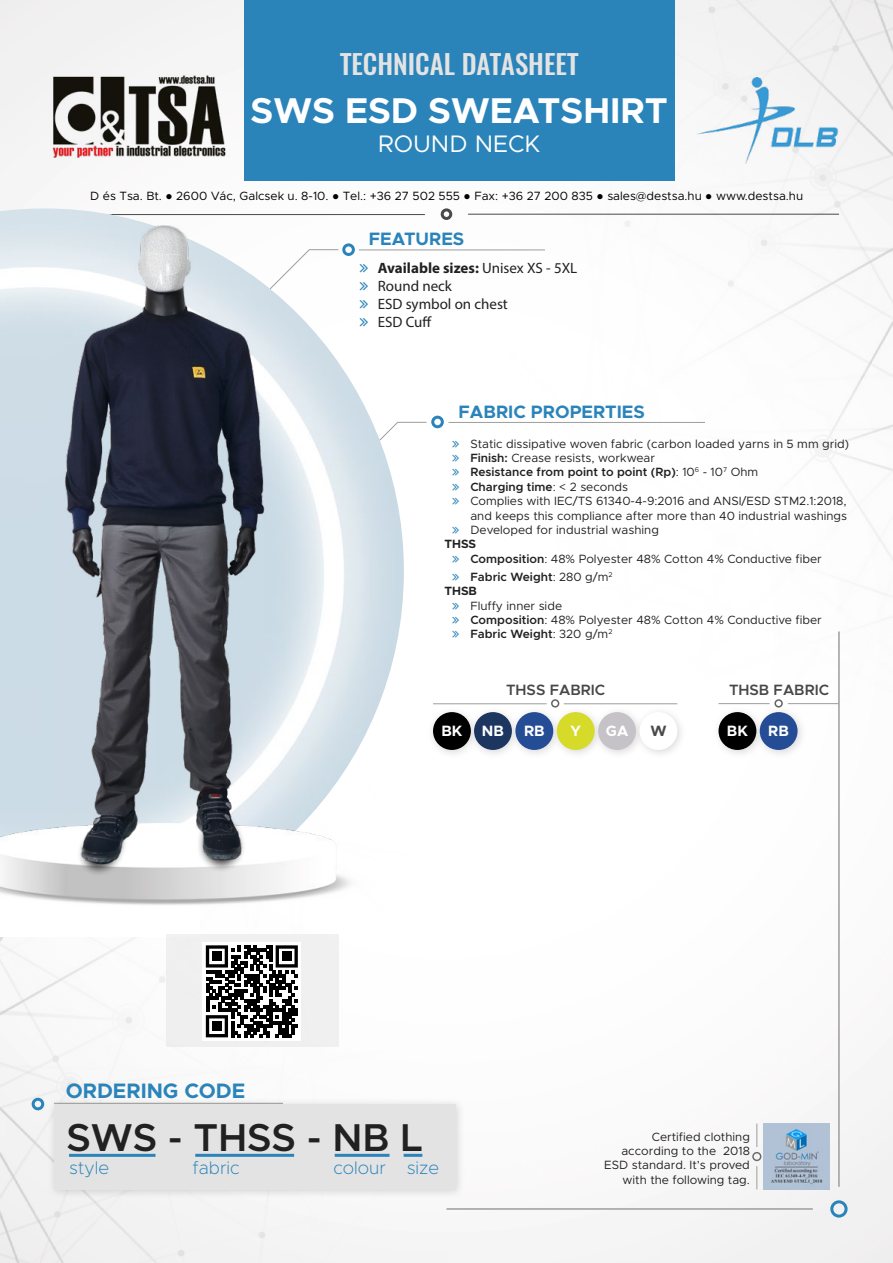
<style>
.page{position:relative;width:893px;height:1263px;background:#fff}
.page>*{position:absolute;margin:0;border:0;box-sizing:border-box;transform-origin:0 0}
.t1{font:600 39px "Metropolis";color:#212121}
.t2{font:700 36px "Metropolis";color:#fff}
.t3{font:500 27px "Oswald";color:#e3e3e3}
.t4{font:24px "Metropolis";color:#fff}
.t5{font:700 21px "Metropolis";color:#2a84ba}
.t6{font:700 18px "Metropolis";color:#2a84ba}
.t7{font:200 18px "Metropolis";color:#2a84ba}
.t8{font:15px/18px "Myriad Pro";color:#212121}
.t9{font:600 15px "Metropolis";color:#474746}
.t10{font:700 15px "Metropolis";color:#fff}
.t11{font:700 15px "Metropolis";color:#4a4a49}
.t12{font:12px/14.4px "Metropolis";color:#212121}
.t13{font:12px "Metropolis";color:#000}
.t14{font:600 12px/14.4px "Metropolis";color:#212121}
.s1{font-family:"Arial";font-weight:900}
.s2{font-weight:700}
.s3{font-weight:600}
.s4{font-weight:400}
</style>
<div class="page">
<img style="left:0;top:0;width:893px;height:1263px">
<div style="left:441px;top:208px;width:11px;height:12px;border:3px solid #4a4a49;border-radius:50%"></div>
<hr style="left:54px;top:214px;width:371px;height:1px;background:#4a4a49">
<img style="left:445px;top:0;width:448px;height:702px">
<img style="left:0;top:561px;width:448px;height:702px">
<img style="left:0;top:208px;width:404px;height:726px">
<div style="left:0;top:872px;width:200px;height:65px;background:#fff"></div>
<img style="left:0;top:823px;width:392px;height:86px">
<img style="left:44px;top:68px;width:189px;height:95px">
<div style="left:244px;top:0;width:430px;height:181px;background:#2a84ba"></div>
<div style="left:830px;top:1200px;width:18px;height:17px;border:3px solid #2a84ba;border-radius:50%"></div>
<hr style="left:838px;top:631px;width:2px;height:556px;background:#9d9d9c">
<hr style="left:446px;top:1208px;width:367px;height:2px;background:#9d9d9c">
<div style="left:166px;top:934px;width:172px;height:112px;background:#f0f0f0"></div>
<div style="left:203px;top:942px;width:98px;height:98px;background:#fff"></div>
<svg style="left:206px;top:945px;width:92px;height:92px"></svg>
<div style="left:212px;top:952px;width:10px;height:9px;background:#000"></div>
<div style="left:282px;top:952px;width:9px;height:9px;background:#000"></div>
<div style="left:212px;top:1021px;width:10px;height:10px;background:#000"></div>
<svg style="left:301px;top:248px;width:37px;height:42px"></svg>
<div style="left:342px;top:243px;width:13px;height:13px;border:3px solid #2a84ba;border-radius:50%"></div>
<hr style="left:359px;top:250px;width:186px;height:1px;background:#9d9d9c">
<div style="left:752px;top:1152px;width:9px;height:9px;border:2px solid #4a4a49;border-radius:50%"></div>
<svg style="left:756px;top:1123px;width:1px;height:24px"></svg>
<svg style="left:756px;top:1166px;width:1px;height:23px"></svg>
<img style="left:764px;top:1123px;width:66px;height:66px">
<svg style="left:379px;top:421px;width:20px;height:20px"></svg>
<div style="left:431px;top:416px;width:13px;height:12px;border:3px solid #2a84ba;border-radius:50%"></div>
<hr style="left:397px;top:422px;width:30px;height:1px;background:#9d9d9c">
<hr style="left:448px;top:422px;width:257px;height:1px;background:#9d9d9c">
<div style="left:32px;top:1098px;width:12px;height:12px;border:3px solid #2a84ba;border-radius:50%"></div>
<div style="left:47px;top:1096px;width:418px;height:103px;background:#000;opacity:.15"></div>
<div style="left:54px;top:1103px;width:402px;height:86px;background:#e3e3e3"></div>
<hr style="left:69px;top:1154px;width:86px;height:3px;background:#2a84ba">
<hr style="left:195px;top:1154px;width:99px;height:3px;background:#2a84ba">
<hr style="left:335px;top:1154px;width:55px;height:3px;background:#2a84ba">
<hr style="left:404px;top:1154px;width:18px;height:3px;background:#2a84ba">
<img style="left:29px;top:190px;width:272px;height:709px">
<img style="left:696px;top:77px;width:143px;height:86px">
<div style="left:551px;top:699px;width:8px;height:8px;border:2px solid #3c3c3b;border-radius:50%"></div>
<hr style="left:564px;top:703px;width:113px;height:1px;background:#9d9d9c">
<hr style="left:433px;top:703px;width:114px;height:1px;background:#9d9d9c">
<div style="left:774px;top:699px;width:9px;height:8px;border:2px solid #3c3c3b;border-radius:50%"></div>
<hr style="left:788px;top:703px;width:51px;height:1px;background:#9d9d9c">
<hr style="left:718px;top:703px;width:52px;height:1px;background:#9d9d9c">
<div style="left:712px;top:706px;width:95px;height:54px;background:#000;opacity:.15"></div>
<div style="left:760px;top:712px;width:38px;height:38px;background:#254d95;border-radius:50%"></div>
<div style="left:718px;top:712px;width:38px;height:38px;background:#000;border-radius:50%"></div>
<div style="left:427px;top:706px;width:260px;height:54px;background:#000;opacity:.15"></div>
<div style="left:433px;top:712px;width:38px;height:38px;background:#000;border-radius:50%"></div>
<div style="left:598px;top:712px;width:38px;height:38px;background:#c5c3c8;border-radius:50%"></div>
<div style="left:474px;top:712px;width:38px;height:38px;background:#1c3660;border-radius:50%"></div>
<div style="left:515px;top:712px;width:38px;height:38px;background:#254d95;border-radius:50%"></div>
<div style="left:639px;top:712px;width:38px;height:38px;background:#fff;border-radius:50%"></div>
<div style="left:557px;top:712px;width:38px;height:38px;background:#d6da29;border-radius:50%"></div>
<svg style="left:360px;top:264px;width:8px;height:8px"></svg>
<svg style="left:360px;top:282px;width:8px;height:8px"></svg>
<svg style="left:360px;top:300px;width:8px;height:8px"></svg>
<svg style="left:360px;top:318px;width:8px;height:8px"></svg>
<svg style="left:452px;top:440px;width:7px;height:7px"></svg>
<svg style="left:452px;top:455px;width:7px;height:6px"></svg>
<svg style="left:452px;top:469px;width:7px;height:7px"></svg>
<svg style="left:452px;top:483px;width:7px;height:7px"></svg>
<svg style="left:452px;top:498px;width:7px;height:7px"></svg>
<svg style="left:452px;top:527px;width:7px;height:6px"></svg>
<svg style="left:452px;top:555px;width:7px;height:7px"></svg>
<svg style="left:452px;top:573px;width:7px;height:7px"></svg>
<svg style="left:452px;top:602px;width:7px;height:7px"></svg>
<svg style="left:452px;top:617px;width:7px;height:6px"></svg>
<svg style="left:452px;top:631px;width:7px;height:7px"></svg>
<h3 class="t3" style="left:340px;top:45px;width:240px">TECHNICAL DATASHEET</h3>
<h2 class="t2" style="left:251px;top:88px;width:419px">SWS ESD SWEATSHIRT</h2>
<h3 class="t4" style="left:378px;top:129px;width:164px">ROUND NECK</h3>
<p class="t13" style="left:90px;top:188px;width:714px">D és Tsa. Bt. <span class="s1">●</span> 2600 Vác, Galcsek u. 8-10. <span class="s1">●</span> Tel.: +36 27 502 555 <span class="s1">●</span> Fax: +36 27 200 835 <span class="s1">●</span> sales@destsa.hu <span class="s1">●</span> www.destsa.hu</p>
<h3 class="t6" style="left:369px;top:227px;width:97px">FEATURES</h3>
<p class="t8" style="left:378px;top:258px;width:201px"><span class="s2">Available sizes:</span> Unisex XS - 5XL<br>Round neck<br>ESD symbol on chest<br>ESD Cuff</p>
<h3 class="t6" style="left:459px;top:400px;width:188px">FABRIC PROPERTIES</h3>
<p class="t12" style="left:470px;top:436px;width:380px">Static dissipative woven fabric (carbon loaded yarns in 5 mm grid)<br><span class="s3">Finish:</span> Crease resists, workwear<br><span class="s3">Resistance from point to point (Rp)</span>: 10<sup>6</sup> - 10<sup>7</sup> Ohm<br><span class="s3">Charging time</span>: &lt; 2 seconds<br>Complies with IEC/TS 61340-4-9:2016 and ANSI/ESD STM2.1:2018, and keeps this compliance after more than 40 industrial washings Developed for industrial washing</p>
<p class="t12" style="left:470px;top:537px;width:353px;text-indent:-26px"><span class="s2">THSS<br></span><span class="s3">Composition</span>: 48% Polyester 48% Cotton 4% Conductive fiber</p>
<p class="t14" style="left:444px;top:569px;width:170px;text-indent:26px">Fabric Weight<span class="s4">: 280 g/m</span><sup>2<br></sup><span class="s2">THSB</span></p>
<p class="t12" style="left:470px;top:598px;width:353px">Fluffy inner side<br><span class="s3">Composition</span>: 48% Polyester 48% Cotton 4% Conductive fiber<br><span class="s3">Fabric Weight</span>: 320 g/m<sup>2</sup></p>
<p class="t9" style="left:506px;top:680px;width:101px">THSS FABRIC</p>
<p class="t9" style="left:729px;top:680px;width:102px">THSB FABRIC</p>
<p class="t10" style="left:441px;top:721px;width:22px">BK</p>
<p class="t10" style="left:482px;top:721px;width:24px">NB</p>
<p class="t10" style="left:524px;top:721px;width:22px">RB</p>
<p class="t10" style="left:570px;top:721px;width:12px">Y</p>
<p class="t10" style="left:606px;top:721px;width:24px">GA</p>
<p class="t11" style="left:650px;top:721px;width:18px">W</p>
<p class="t10" style="left:727px;top:721px;width:22px">BK</p>
<p class="t10" style="left:768px;top:721px;width:22px">RB</p>
<h3 class="t5" style="left:66px;top:1078px;width:181px">ORDERING CODE</h3>
<h1 class="t1" style="left:66px;top:1113px;width:358px">SWS - THSS - NB L</h1>
<h3 class="t7" style="left:69px;top:1157px;width:42px">style</h3>
<h3 class="t7" style="left:193px;top:1157px;width:48px">fabric</h3>
<h3 class="t7" style="left:334px;top:1157px;width:107px">colour size</h3>
<p class="t12" style="left:604px;top:1129px;width:147px;text-align:right">Certified clothing according to the 2018<br>ESD standard. It’s proved with the following tag.</p>
</div>
